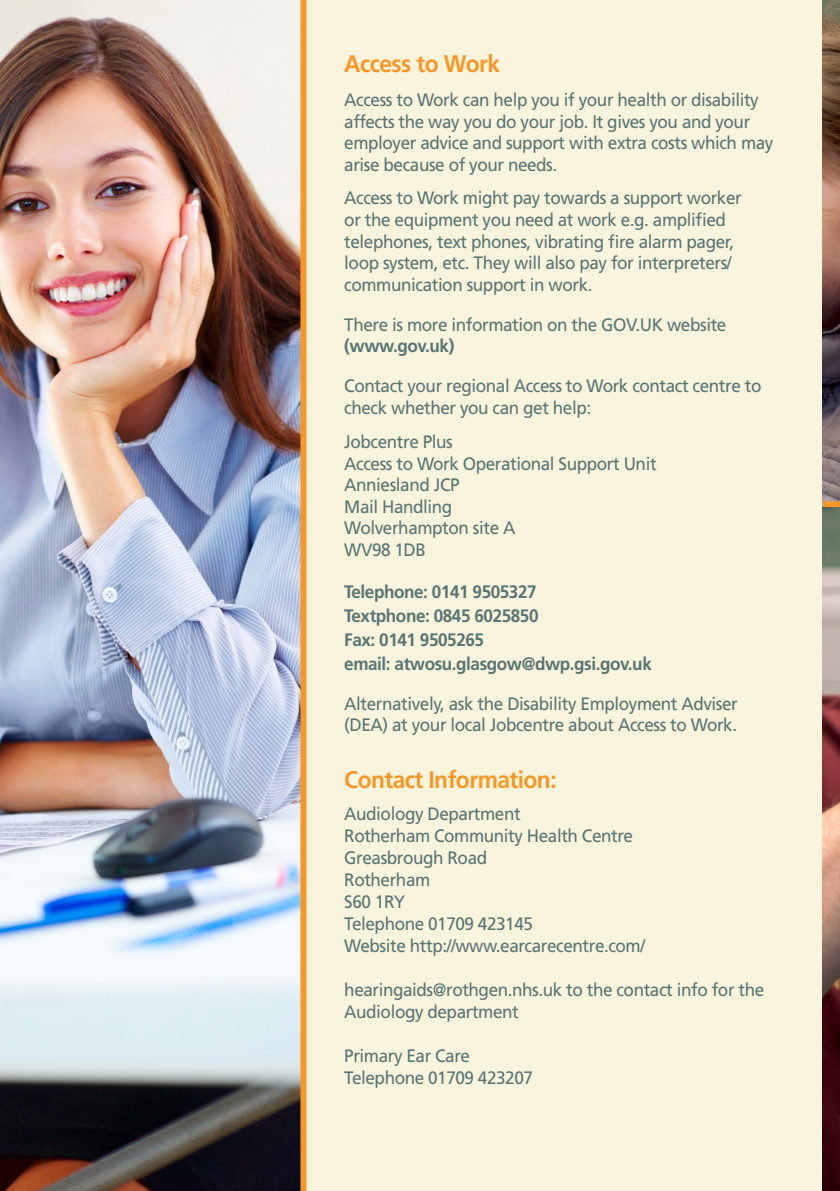
<style>
.page{position:relative;width:840px;height:1191px;background:#fff}
.page>*{position:absolute;margin:0;border:0;box-sizing:border-box;transform-origin:0 0}
.t1{font:700 24px "Frutiger";letter-spacing:-.025em;color:#f79727;scale:.95 1}
.t2{font:18px/21.6px "Frutiger";letter-spacing:-.025em;color:#597573;scale:.95 1}
.t3{font:700 18px "Frutiger";letter-spacing:-.025em;color:#597573;scale:.95 1}
</style>
<div class="page">
<div style="left:306px;top:0;width:533px;height:1191px;background:#f8f4de"></div>
<img style="left:0;top:0;width:306px;height:1191px">
<svg style="left:822px;top:0;width:17px;height:507px;background:#765a50"></svg>
<div style="left:823px;top:501px;width:16px;height:6px;background:#f79727"></div>
<img style="left:822px;top:507px;width:17px;height:684px">
<p class="t1" style="left:344px;top:49px;width:165px">Access to Work</p>
<p class="t2" style="left:344px;top:89px;width:453px">Access to Work can help you if your health or disability affects the way you do your job. It gives you and your employer advice and support with extra costs which may arise because of your needs.</p>
<p class="t2" style="left:344px;top:187px;width:419px">Access to Work might pay towards a support worker or the equipment you need at work e.g. amplified telephones, text phones, vibrating fire alarm pager, loop system, etc. They will also pay for interpreters/ communication support in work.</p>
<p class="t2" style="left:344px;top:314px;width:403px">There is more information on the GOV.UK website</p>
<p class="t3" style="left:344px;top:335px;width:117px">(www.gov.uk)</p>
<p class="t2" style="left:344px;top:375px;width:440px">Contact your regional Access to Work contact centre to check whether you can get help:</p>
<p class="t2" style="left:344px;top:431px;width:116px">Jobcentre Plus</p>
<p class="t2" style="left:344px;top:452px;width:330px">Access to Work Operational Support Unit</p>
<p class="t2" style="left:344px;top:474px;width:123px">Anniesland JCP</p>
<p class="t2" style="left:344px;top:496px;width:115px">Mail Handling</p>
<p class="t2" style="left:344px;top:517px;width:181px">Wolverhampton site A</p>
<p class="t2" style="left:344px;top:539px;width:87px">WV98 1DB</p>
<p class="t3" style="left:344px;top:581px;width:204px">Telephone: 0141 9505327</p>
<p class="t3" style="left:344px;top:605px;width:206px">Textphone: 0845 6025850</p>
<p class="t3" style="left:344px;top:629px;width:148px">Fax: 0141 9505265</p>
<p class="t3" style="left:344px;top:653px;width:325px">email: atwosu.glasgow@dwp.gsi.gov.uk</p>
<p class="t2" style="left:344px;top:692px;width:415px">Alternatively, ask the Disability Employment Adviser (DEA) at your local Jobcentre about Access to Work.</p>
<p class="t1" style="left:344px;top:765px;width:225px">Contact Information:</p>
<p class="t2" style="left:344px;top:803px;width:187px">Audiology Department</p>
<p class="t2" style="left:344px;top:825px;width:305px">Rotherham Community Health Centre</p>
<p class="t2" style="left:344px;top:847px;width:152px">Greasbrough Road</p>
<p class="t2" style="left:344px;top:869px;width:92px">Rotherham</p>
<p class="t2" style="left:344px;top:891px;width:66px">S60 1RY</p>
<p class="t2" style="left:344px;top:913px;width:200px">Telephone 01709 423145</p>
<p class="t2" style="left:344px;top:935px;width:318px">Website http://www.earcarecentre.com/</p>
<p class="t2" style="left:344px;top:979px;width:443px">hearingaids@rothgen.nhs.uk to the contact info for the<br>Audiology department</p>
<p class="t2" style="left:344px;top:1045px;width:134px">Primary Ear Care</p>
<p class="t2" style="left:344px;top:1067px;width:200px">Telephone 01709 423207</p>
</div>
